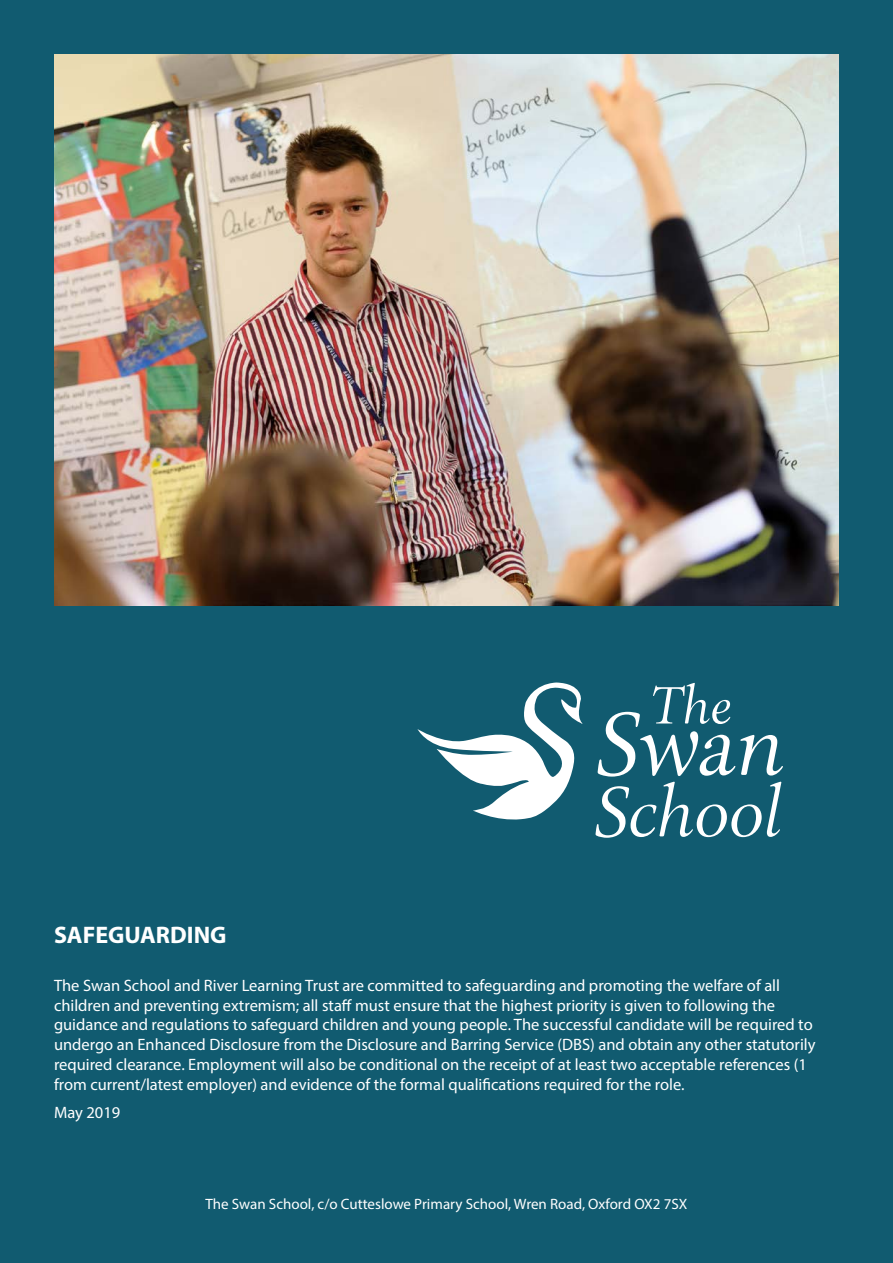
<style>
.page{position:relative;width:893px;height:1263px;background:#115b70}
.page>*{position:absolute;margin:0;border:0;box-sizing:border-box;transform-origin:0 0}
.t1{font:300 88.8px "Park Lane";color:#fff}
.t2{font:300 70.65px "Park Lane";letter-spacing:.01em;color:#fff}
.t3{font:300 52.5px "Park Lane";color:#fff}
.t4{font:700 24px "Myriad Pro";color:#fff}
.t5{font:16.5px/19.8px "Myriad Pro";color:#fff}
.t6{font:15px "Myriad Pro";color:#fff}
</style>
<div class="page">
<img style="left:54px;top:54px;width:785px;height:551px">
<svg style="left:417px;top:682px;width:166px;height:138px"></svg>
<h3 class="t3" style="left:645px;top:679px;width:85px">The</h3>
<h1 class="t1" style="left:587px;top:700px;width:191px">Swan</h1>
<h2 class="t2" style="left:587px;top:777px;width:190px">School</h2>
<h3 class="t4" style="left:54px;top:919px;width:174px">SAFEGUARDING</h3>
<p class="t5" style="left:54px;top:975px;width:763px">The Swan School and River Learning Trust are committed to safeguarding and promoting the welfare of all children and preventing extremism; all staff must ensure that the highest priority is given to following the guidance and regulations to safeguard children and young people. The successful candidate will be required to undergo an Enhanced Disclosure from the Disclosure and Barring Service (DBS) and obtain any other statutorily required clearance. Employment will also be conditional on the receipt of at least two acceptable references (1 from current/latest employer) and evidence of the formal qualifications required for the role.</p>
<p class="t5" style="left:54px;top:1102px;width:68px">May 2019</p>
<p class="t6" style="left:206px;top:1195px;width:483px">The Swan School, c/o Cutteslowe Primary School, Wren Road, Oxford OX2 7SX</p>
</div>
